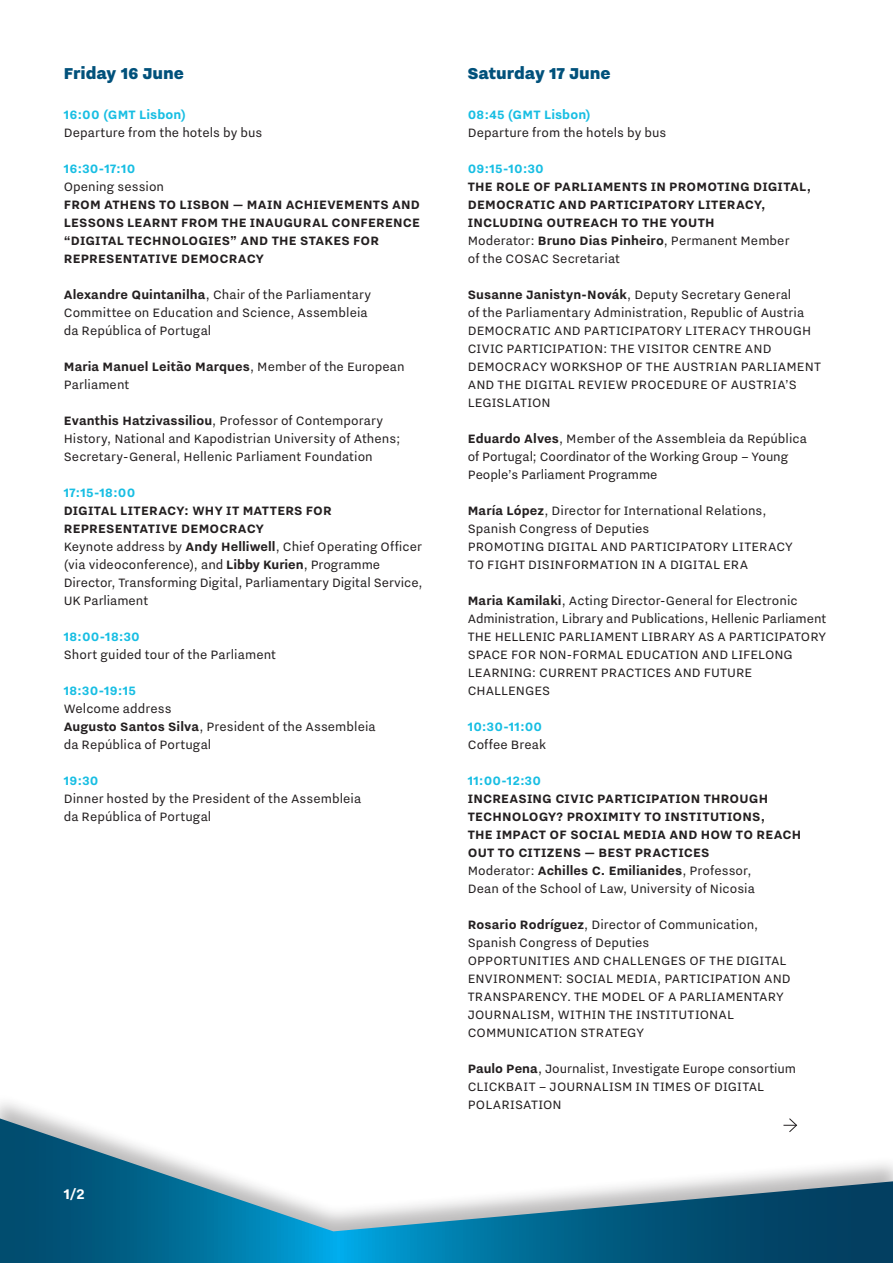
<style>
.page{position:relative;width:893px;height:1263px;background:#fff}
.page>*{position:absolute;margin:0;border:0;box-sizing:border-box;transform-origin:0 0}
.dia{font:900 19.5px "Nitti Grotesk";color:#01517b}
.local{font:700 17.25px "Nitti Grotesk";color:#fff}
.t1{font:15px/18px "Nitti Grotesk";letter-spacing:.005em;color:#231f20}
.t2{font:700 15px/18px "Nitti Grotesk";letter-spacing:.015em;color:#231f20}
.horas{font:700 15px "Nitti Grotesk";letter-spacing:.015em;color:#18bee3}
.s1{font-weight:700}
</style>
<div class="page">
<svg style="left:0;top:1118px;width:893px;height:145px"></svg>
<svg style="left:783px;top:1118px;width:15px;height:15px"></svg>
<p class="dia" style="left:64px;top:62px;width:122px">Friday 16 June</p>
<p class="horas" style="left:64px;top:106px;width:124px">16:00 (GMT Lisbon)</p>
<p class="t1" style="left:64px;top:123px;width:200px">Departure from the hotels by bus</p>
<p class="horas" style="left:64px;top:160px;width:73px">16:30-17:10</p>
<p class="t1" style="left:64px;top:177px;width:102px">Opening session</p>
<p class="t2" style="left:64px;top:195px;width:358px">FROM ATHENS TO LISBON — MAIN ACHIEVEMENTS AND LESSONS LEARNT FROM THE INAUGURAL CONFERENCE “DIGITAL TECHNOLOGIES” AND THE STAKES FOR REPRESENTATIVE DEMOCRACY</p>
<p class="t1" style="left:64px;top:285px;width:309px"><span class="s1">Alexandre Quintanilha</span>, Chair of the Parliamentary<br>Committee on Education and Science, Assembleia da República of Portugal</p>
<p class="t1" style="left:64px;top:357px;width:342px"><span class="s1">Maria Manuel Leitão Marques</span>, Member of the European<br>Parliament</p>
<p class="t1" style="left:64px;top:411px;width:338px"><span class="s1">Evanthis Hatzivassiliou</span>, Professor of Contemporary<br>History, National and Kapodistrian University of Athens;<br>Secretary-General, Hellenic Parliament Foundation</p>
<p class="horas" style="left:64px;top:484px;width:73px">17:15-18:00</p>
<p class="t2" style="left:64px;top:501px;width:270px">DIGITAL LITERACY: WHY IT MATTERS FOR<br>REPRESENTATIVE DEMOCRACY</p>
<p class="t1" style="left:64px;top:537px;width:360px">Keynote address by <span class="s1">Andy Helliwell</span>, Chief Operating Officer (via videoconference), and <span class="s1">Libby Kurien</span>, Programme Director, Transforming Digital, Parliamentary Digital Service, UK Parliament</p>
<p class="horas" style="left:64px;top:628px;width:78px">18:00-18:30</p>
<p class="t1" style="left:64px;top:645px;width:214px">Short guided tour of the Parliament</p>
<p class="horas" style="left:64px;top:682px;width:74px">18:30-19:15</p>
<p class="t1" style="left:64px;top:699px;width:109px">Welcome address</p>
<p class="t1" style="left:64px;top:717px;width:313px"><span class="s1">Augusto Santos Silva</span>, President of the Assembleia da República of Portugal</p>
<p class="horas" style="left:64px;top:772px;width:36px">19:30</p>
<p class="t1" style="left:64px;top:789px;width:299px">Dinner hosted by the President of the Assembleia da República of Portugal</p>
<p class="local" style="left:64px;top:1185px;width:22px">1/2</p>
<p class="dia" style="left:468px;top:62px;width:144px">Saturday 17 June</p>
<p class="horas" style="left:468px;top:106px;width:125px">08:45 (GMT Lisbon)</p>
<p class="t1" style="left:468px;top:123px;width:200px">Departure from the hotels by bus</p>
<p class="horas" style="left:468px;top:160px;width:78px">09:15-10:30</p>
<p class="t2" style="left:468px;top:177px;width:345px">THE ROLE OF PARLIAMENTS IN PROMOTING DIGITAL,<br>DEMOCRATIC AND PARTICIPATORY LITERACY,<br>INCLUDING OUTREACH TO THE YOUTH</p>
<p class="t1" style="left:468px;top:231px;width:323px">Moderator: <span class="s1">Bruno Dias Pinheiro</span>, Permanent Member of the COSAC Secretariat</p>
<p class="t1" style="left:468px;top:285px;width:355px"><span class="s1">Susanne Janistyn-Novák</span>, Deputy Secretary General<br>of the Parliamentary Administration, Republic of Austria DEMOCRATIC AND PARTICIPATORY LITERACY THROUGH CIVIC PARTICIPATION: THE VISITOR CENTRE AND DEMOCRACY WORKSHOP OF THE AUSTRIAN PARLIAMENT AND THE DIGITAL REVIEW PROCEDURE OF AUSTRIA’S LEGISLATION</p>
<p class="t1" style="left:468px;top:429px;width:341px"><span class="s1">Eduardo Alves</span>, Member of the Assembleia da República of Portugal; Coordinator of the Working Group – Young<br>People’s Parliament Programme</p>
<p class="t1" style="left:468px;top:501px;width:300px"><span class="s1">María López</span>, Director for International Relations,<br>Spanish Congress of Deputies</p>
<p class="t1" style="left:468px;top:537px;width:327px">PROMOTING DIGITAL AND PARTICIPATORY LITERACY<br>TO FIGHT DISINFORMATION IN A DIGITAL ERA</p>
<p class="t1" style="left:468px;top:591px;width:360px"><span class="s1">Maria Kamilaki</span>, Acting Director-General for Electronic<br>Administration, Library and Publications, Hellenic Parliament</p>
<p class="t1" style="left:468px;top:627px;width:360px">THE HELLENIC PARLIAMENT LIBRARY AS A PARTICIPATORY SPACE FOR NON-FORMAL EDUCATION AND LIFELONG LEARNING: CURRENT PRACTICES AND FUTURE CHALLENGES</p>
<p class="horas" style="left:468px;top:718px;width:76px">10:30-11:00</p>
<p class="t1" style="left:468px;top:735px;width:80px">Coffee Break</p>
<p class="horas" style="left:468px;top:772px;width:75px">11:00-12:30</p>
<p class="t2" style="left:468px;top:789px;width:335px">INCREASING CIVIC PARTICIPATION THROUGH TECHNOLOGY? PROXIMITY TO INSTITUTIONS,<br>THE IMPACT OF SOCIAL MEDIA AND HOW TO REACH OUT TO CITIZENS — BEST PRACTICES</p>
<p class="t1" style="left:468px;top:861px;width:289px">Moderator: <span class="s1">Achilles C. Emilianides</span>, Professor,<br>Dean of the School of Law, University of Nicosia</p>
<p class="t1" style="left:468px;top:915px;width:292px"><span class="s1">Rosario Rodríguez</span>, Director of Communication,<br>Spanish Congress of Deputies</p>
<p class="t1" style="left:468px;top:951px;width:325px">OPPORTUNITIES AND CHALLENGES OF THE DIGITAL ENVIRONMENT: SOCIAL MEDIA, PARTICIPATION AND TRANSPARENCY. THE MODEL OF A PARLIAMENTARY JOURNALISM, WITHIN THE INSTITUTIONAL COMMUNICATION STRATEGY</p>
<p class="t1" style="left:468px;top:1059px;width:330px"><span class="s1">Paulo Pena</span>, Journalist, Investigate Europe consortium<br>CLICKBAIT – JOURNALISM IN TIMES OF DIGITAL<br>POLARISATION</p>
</div>
